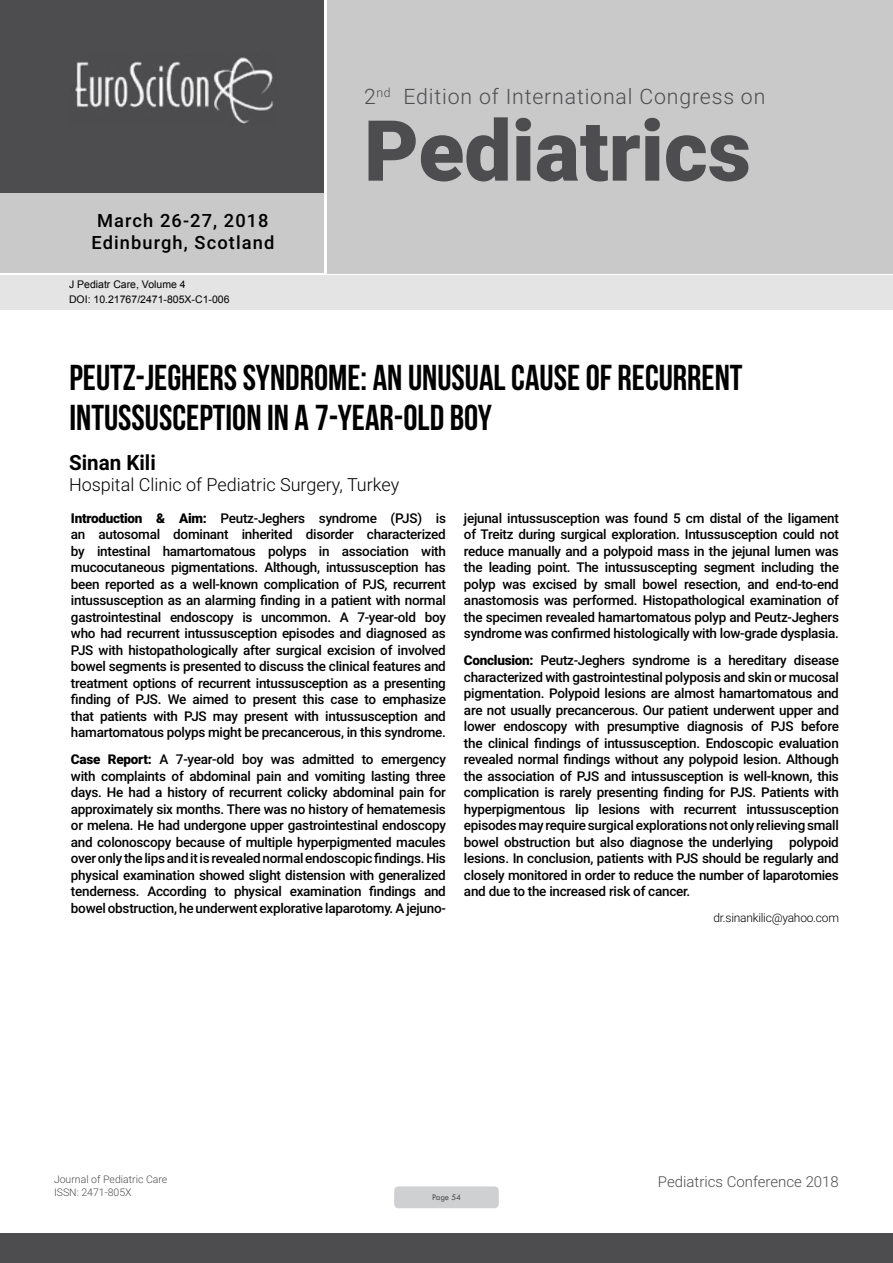
<style>
.page{position:relative;width:893px;height:1263px;background:#fff}
.page>*{position:absolute;margin:0;border:0;box-sizing:border-box;transform-origin:0 0}
.t1{font:900 84.3px "Roboto";color:#4d4d4f}
.t2{font:36px/39.6px "Bebas Neue";color:#000}
.t3{font:300 21.3px "Roboto";letter-spacing:.04em;color:#4d4d4f}
.t4{font:700 21px "Roboto";color:#000}
.t5{font:500 18.3px/21.9px "Roboto";letter-spacing:.06em;color:#000;text-align:center}
.t6{font:300 18px "Roboto";color:#000}
.t7{font:300 15px "Roboto";color:#4d4d4f}
.t8{font:500 13.5px/16.5px "Roboto";letter-spacing:-.02em;color:#000;text-align:justify}
.t9{font:300 12px "Roboto";letter-spacing:-.02em;color:#000}
.t10{font:10.5px/14.4px "Arial";color:#000}
.t11{font:300 10.5px "Roboto";color:#4d4d4f}
.t12{font:9px "Tw Cen";letter-spacing:-.02em;color:#4d4d4f;scale:.95 1}
.s1{font-weight:900}
</style>
<div class="page">
<div style="left:0;top:0;width:323px;height:193px;background:#4d4d4f"></div>
<div style="left:1px;top:193px;width:323px;height:80px;background:#c9c9ca"></div>
<div style="left:327px;top:0;width:566px;height:273px;background:#c9c9ca"></div>
<img style="left:75px;top:57px;width:199px;height:67px">
<div style="left:0;top:1233px;width:893px;height:30px;background:#4d4d4f"></div>
<div style="left:1px;top:275px;width:892px;height:35px;background:#e4e4e4"></div>
<div style="left:394px;top:1186px;width:105px;height:22px;background:#cfd0d2;border-radius:4px"></div>
<h3 class="t5" style="left:92px;top:209px;width:184px">March 26-27, 2018<br>Edinburgh, Scotland</h3>
<p class="t10" style="left:69px;top:278px;width:162px">J Pediatr Care, Volume 4<br>DOI: 10.21767/2471-805X-C1-006</p>
<h3 class="t3" style="left:364px;top:82px;width:403px">2<sup>nd</sup> Edition of International Congress on</h3>
<h1 class="t1" style="left:364px;top:92px;width:388px">Pediatrics</h1>
<h2 class="t2" style="left:69px;top:358px;width:675px">PEUTZ-JEGHERS SYNDROME: AN UNUSUAL CAUSE OF RECURRENT<br>INTUSSUSCEPTION IN A 7-YEAR-OLD BOY</h2>
<h3 class="t4" style="left:69px;top:447px;width:88px">Sinan Kili</h3>
<h3 class="t6" style="left:69px;top:472px;width:332px">Hospital Clinic of Pediatric Surgery, Turkey</h3>
<p class="t8" style="left:71px;top:509px;width:376px"><span class="s1">Introduction &amp; Aim:</span> Peutz-Jeghers syndrome (PJS) is an autosomal dominant inherited disorder characterized by intestinal hamartomatous polyps in association with mucocutaneous pigmentations. Although, intussusception has been reported as a well-known complication of PJS, recurrent intussusception as an alarming finding in a patient with normal gastrointestinal endoscopy is uncommon. A 7-year-old boy who had recurrent intussusception episodes and diagnosed as PJS with histopathologically after surgical excision of involved bowel segments is presented to discuss the clinical features and treatment options of recurrent intussusception as a presenting finding of PJS. We aimed to present this case to emphasize that patients with PJS may present with intussusception and hamartomatous polyps might be precancerous, in this syndrome.</p>
<p class="t8" style="left:71px;top:751px;width:376px"><span class="s1">Case Report:</span> A 7-year-old boy was admitted to emergency with complaints of abdominal pain and vomiting lasting three days. He had a history of recurrent colicky abdominal pain for approximately six months. There was no history of hematemesis or melena. He had undergone upper gastrointestinal endoscopy and colonoscopy because of multiple hyperpigmented macules over only the lips and it is revealed normal endoscopic findings. His physical examination showed slight distension with generalized tenderness. According to physical examination findings and bowel obstruction, he underwent explorative laparotomy. A jejuno-</p>
<p class="t8" style="left:464px;top:509px;width:376px">jejunal intussusception was found 5 cm distal of the ligament of Treitz during surgical exploration. Intussusception could not reduce manually and a polypoid mass in the jejunal lumen was the leading point. The intussuscepting segment including the polyp was excised by small bowel resection, and end-to-end anastomosis was performed. Histopathological examination of the specimen revealed hamartomatous polyp and Peutz-Jeghers syndrome was confirmed histologically with low-grade dysplasia.</p>
<p class="t8" style="left:464px;top:652px;width:376px"><span class="s1">Conclusion:</span> Peutz-Jeghers syndrome is a hereditary disease characterized with gastrointestinal polyposis and skin or mucosal pigmentation. Polypoid lesions are almost hamartomatous and are not usually precancerous. Our patient underwent upper and lower endoscopy with presumptive diagnosis of PJS before the clinical findings of intussusception. Endoscopic evaluation revealed normal findings without any polypoid lesion. Although the association of PJS and intussusception is well-known, this complication is rarely presenting finding for PJS. Patients with hyperpigmentous lip lesions with recurrent intussusception episodes may require surgical explorations not only relieving small bowel obstruction but also diagnose the underlying polypoid lesions. In conclusion, patients with PJS should be regularly and closely monitored in order to reduce the number of laparotomies and due to the increased risk of cancer.</p>
<p class="t9" style="left:713px;top:909px;width:127px">dr.sinankilic@yahoo.com</p>
<p class="t11" style="left:54px;top:1172px;width:115px">Journal of Pediatric Care</p>
<p class="t7" style="left:658px;top:1171px;width:183px">Pediatrics Conference 2018</p>
<p class="t11" style="left:54px;top:1185px;width:79px">ISSN: 2471-805X</p>
<p class="t12" style="left:432px;top:1192px;width:32px">Page 54</p>
</div>
